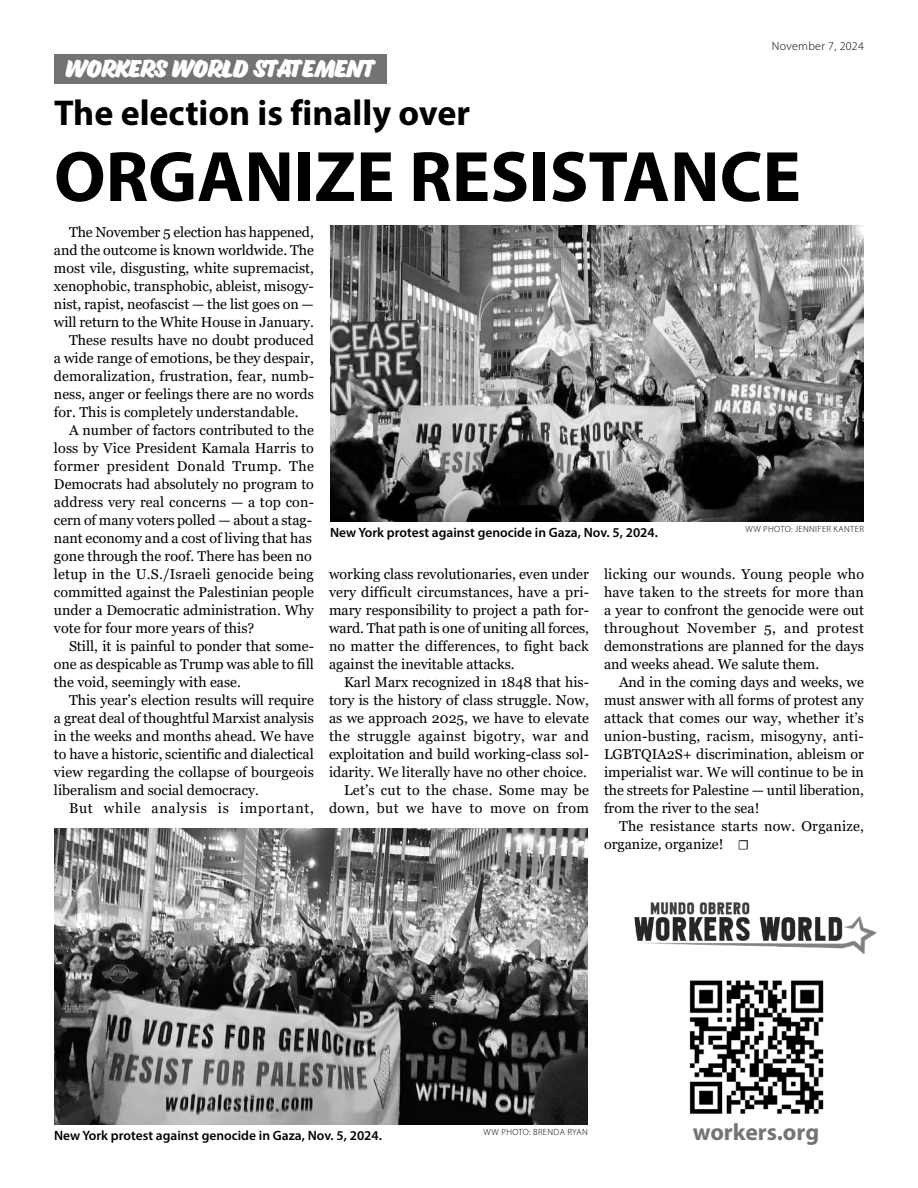
<style>
.page{position:relative;width:918px;height:1188px;background:#fff}
.page>*{position:absolute;margin:0;border:0;box-sizing:border-box;transform-origin:0 0}
.t1{font:700 72px "Myriad Pro";color:#000}
.t2{font:700 36px "Myriad Pro";color:#000}
.t3{font:700 23.7px "Myriad Pro";color:#747474}
.t4{font:22.5px "Eds Market Bold Slant";letter-spacing:-.01em;color:#fff}
.t5{font:14.25px/18px "Georgia";color:#000;text-align:justify}
.t6{font:14.25px/18px "Georgia";letter-spacing:.02em;color:#000}
.t7{font:14.25px "Georgia";letter-spacing:.025em;color:#000}
.t8{font:14.25px "Georgia";letter-spacing:.05em;color:#000}
.t9{font:600 13.5px "Myriad Pro";color:#000}
.t10{font:300 12px "Myriad Pro";letter-spacing:.025em;color:#000}
.t11{font:300 9px "Myriad Pro";letter-spacing:.04em;color:#000}
.s1{font-family:"Minion Pro";font-size:13.5px}
</style>
<div class="page">
<img style="left:635px;top:902px;width:241px;height:52px">
<img style="left:689px;top:980px;width:135px;height:134px">
<img style="left:54px;top:828px;width:534px;height:297px">
<img style="left:330px;top:225px;width:534px;height:297px">
<div style="left:54px;top:54px;width:333px;height:30px;background:#737373"></div>
<h3 class="t4" style="left:66px;top:57px;width:311px">WORKERS WORLD STATEMENT</h3>
<p class="t10" style="left:772px;top:38px;width:94px">November 7, 2024</p>
<h2 class="t2" style="left:54px;top:89px;width:418px">The election is finally over</h2>
<h1 class="t1" style="left:54px;top:130px;width:748px">ORGANIZE RESISTANCE</h1>
<p class="t5" style="left:69px;top:223px;width:246px">The November 5 election has happened,</p>
<p class="t5" style="left:54px;top:241px;width:261px">and the outcome is known worldwide. The</p>
<p class="t5" style="left:54px;top:259px;width:262px">most vile, disgusting, white supremacist,</p>
<p class="t5" style="left:54px;top:277px;width:261px">xenophobic, transphobic, ableist, misogy-</p>
<p class="t5" style="left:54px;top:295px;width:261px">nist, rapist, neofascist — the list goes on —</p>
<p class="t5" style="left:54px;top:313px;width:262px">will return to the White House in January.</p>
<p class="t5" style="left:69px;top:331px;width:246px">These results have no doubt produced</p>
<p class="t5" style="left:54px;top:349px;width:261px">a wide range of emotions, be they despair,</p>
<p class="t5" style="left:54px;top:367px;width:262px">demoralization, frustration, fear, numb-</p>
<p class="t5" style="left:54px;top:385px;width:262px">ness, anger or feelings there are no words</p>
<p class="t5" style="left:54px;top:403px;width:246px">for. This is completely understandable.</p>
<p class="t5" style="left:69px;top:421px;width:246px">A number of factors contributed to the</p>
<p class="t5" style="left:54px;top:439px;width:261px">loss by Vice President Kamala Harris to</p>
<p class="t7" style="left:54px;top:457px;width:261px">former president Donald Trump. The</p>
<p class="t5" style="left:54px;top:475px;width:261px">Democrats had absolutely no program to</p>
<p class="t5" style="left:54px;top:493px;width:262px">address very real concerns — a top con-</p>
<p class="t5" style="left:54px;top:511px;width:260px">cern of many voters polled — about a stag-</p>
<p class="t5" style="left:54px;top:529px;width:259px">nant economy and a cost of living that has</p>
<p class="t5" style="left:54px;top:547px;width:259px">gone through the roof. There has been no</p>
<p class="t5" style="left:54px;top:565px;width:261px">letup in the U.S./Israeli genocide being</p>
<p class="t5" style="left:54px;top:583px;width:261px">committed against the Palestinian people</p>
<p class="t5" style="left:54px;top:601px;width:261px">under a Democratic administration. Why</p>
<p class="t5" style="left:54px;top:619px;width:202px">vote for four more years of this?</p>
<p class="t5" style="left:69px;top:637px;width:247px">Still, it is painful to ponder that some-</p>
<p class="t5" style="left:54px;top:655px;width:261px">one as despicable as Trump was able to fill</p>
<p class="t5" style="left:54px;top:673px;width:189px">the void, seemingly with ease.</p>
<p class="t5" style="left:69px;top:691px;width:247px">This year’s election results will require</p>
<p class="t5" style="left:54px;top:709px;width:261px">a great deal of thoughtful Marxist analysis</p>
<p class="t5" style="left:54px;top:727px;width:261px">in the weeks and months ahead. We have</p>
<p class="t5" style="left:54px;top:745px;width:261px">to have a historic, scientific and dialectical</p>
<p class="t5" style="left:54px;top:763px;width:261px">view regarding the collapse of bourgeois</p>
<p class="t5" style="left:54px;top:781px;width:207px">liberalism and social democracy.</p>
<p class="t8" style="left:69px;top:799px;width:247px">But while analysis is important,</p>
<p class="t9" style="left:330px;top:524px;width:329px">New York protest against genocide in Gaza, Nov. 5, 2024.</p>
<p class="t11" style="left:745px;top:524px;width:120px">WW PHOTO: JENNIFER KANTER</p>
<p class="t5" style="left:604px;top:565px;width:262px">licking our wounds. Young people who have taken to the streets for more than a year to confront the genocide were out throughout November 5, and protest demonstrations are planned for the days and weeks ahead. We salute them.</p>
<p class="t5" style="left:604px;top:673px;width:262px;text-indent:15px">And in the coming days and weeks, we must answer with all forms of protest any attack that comes our way, whether it’s union-busting, racism, misogyny, anti-LGBTQIA2S+ discrimination, ableism or imperialist war. We will continue to be in the streets for Palestine — until liberation, from the river to the sea!</p>
<p class="t6" style="left:604px;top:817px;width:262px;text-indent:15px">The resistance starts now. Organize, organize, organize! <span class="s1">☐</span></p>
<p class="t5" style="left:329px;top:565px;width:262px">working class revolutionaries, even under very difficult circumstances, have a pri&shy;mary responsibility to project a path for&shy;ward. That path is one of uniting all forces, no matter the differences, to fight back against the inevitable attacks.</p>
<p class="t5" style="left:329px;top:673px;width:262px;text-align:right">Karl Marx recognized in 1848 that his&shy;tory is the history of class struggle. Now, as we approach 2025, we have to elevate the struggle against bigotry, war and exploitation and build working-class sol&shy;idarity. We literally have no other choice.<br>Let’s cut to the chase. Some may be down, but we have to move on from</p>
<p class="t9" style="left:54px;top:1127px;width:329px">New York protest against genocide in Gaza, Nov. 5, 2024.</p>
<p class="t11" style="left:484px;top:1127px;width:106px">WW PHOTO: BRENDA RYAN</p>
<h3 class="t3" style="left:693px;top:1116px;width:128px">workers.org</h3>
</div>
